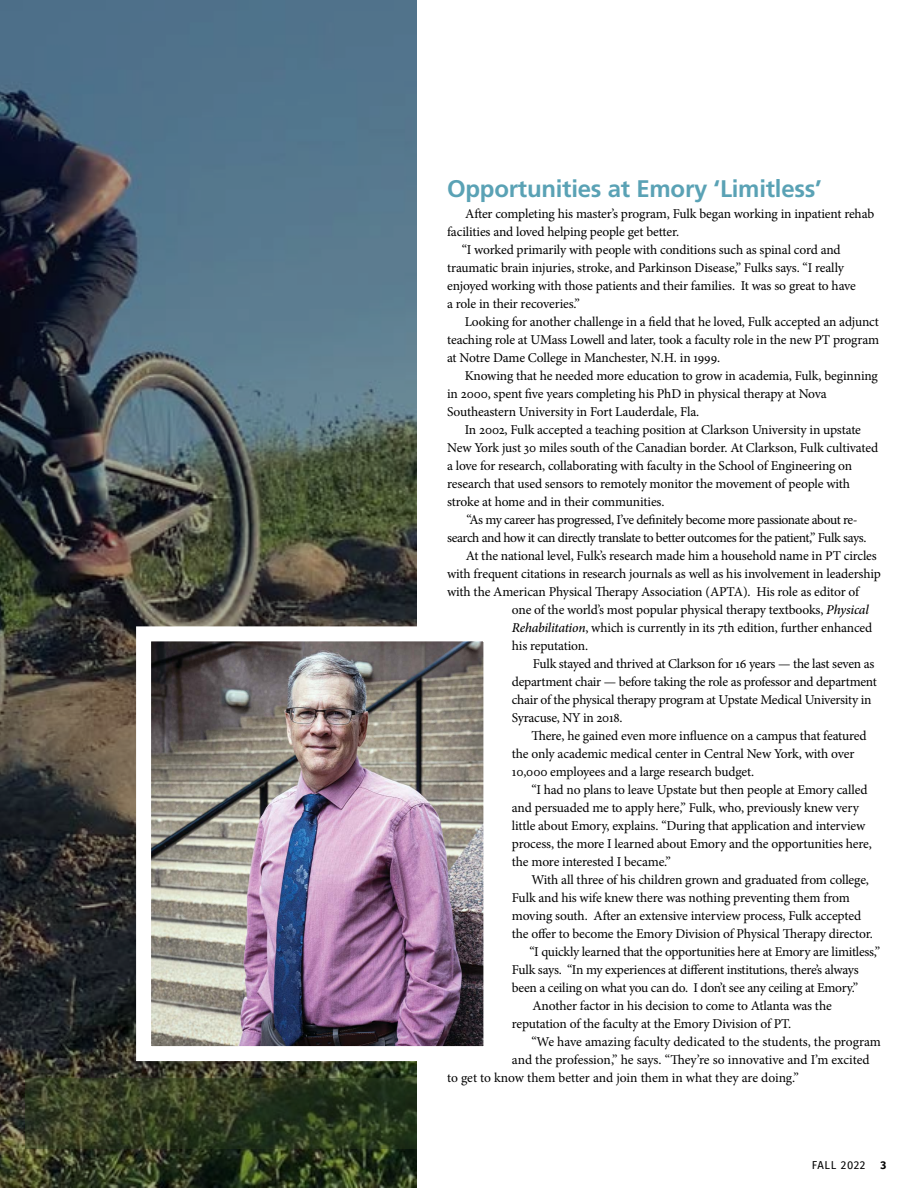
<style>
.page{position:relative;width:918px;height:1188px;background:#fff}
.page>*{position:absolute;margin:0;border:0;box-sizing:border-box;transform-origin:0 0}
.t1{font:700 24px "Frutiger LT Std";letter-spacing:-.01em;color:#5aa2b5}
.t2{font:13.5px "Minion Pro";letter-spacing:-.015em;color:#000}
.t3{font:13.5px "Minion Pro";letter-spacing:-.035em;color:#000}
.t4{font:11.25px "Fira Sans";letter-spacing:.05em;color:#000}
.t5{font:700 11.25px "Fira Sans";color:#000}
.s1{font-weight:500;font-style:italic}
</style>
<div class="page">
<img style="left:0;top:0;width:417px;height:1188px">
<svg style="left:25px;top:1078px;width:392px;height:71px;background:#2f3b20"></svg>
<img style="left:152px;top:642px;width:330px;height:403px">
<div style="left:136px;top:626px;width:362px;height:435px;border:15px solid #fff"></div>
<h1 class="t1" style="left:447px;top:175px;width:376px">Opportunities at Emory ‘Limitless’</h1>
<p class="t2" style="left:465px;top:205px;width:411px">After completing his master’s program, Fulk began working in inpatient rehab</p>
<p class="t2" style="left:447px;top:223px;width:234px">facilities and loved helping people get better.</p>
<p class="t2" style="left:462px;top:241px;width:380px">“I worked primarily with people with conditions such as spinal cord and</p>
<p class="t2" style="left:447px;top:259px;width:398px">traumatic brain injuries, stroke, and Parkinson Disease,” Fulks says. “I really</p>
<p class="t2" style="left:447px;top:277px;width:410px">enjoyed working with those patients and their families. It was so great to have</p>
<p class="t2" style="left:447px;top:295px;width:134px">a role in their recoveries.”</p>
<p class="t2" style="left:465px;top:313px;width:416px">Looking for another challenge in a field that he loved, Fulk accepted an adjunct</p>
<p class="t2" style="left:447px;top:331px;width:433px">teaching role at UMass Lowell and later, took a faculty role in the new PT program</p>
<p class="t2" style="left:447px;top:349px;width:275px">at Notre Dame College in Manchester, N.H. in 1999.</p>
<p class="t2" style="left:465px;top:367px;width:415px">Knowing that he needed more education to grow in academia, Fulk, beginning</p>
<p class="t2" style="left:447px;top:385px;width:381px">in 2000, spent five years completing his PhD in physical therapy at Nova</p>
<p class="t2" style="left:447px;top:403px;width:254px">Southeastern University in Fort Lauderdale, Fla.</p>
<p class="t2" style="left:465px;top:421px;width:398px">In 2002, Fulk accepted a teaching position at Clarkson University in upstate</p>
<p class="t2" style="left:447px;top:439px;width:433px">New York just 30 miles south of the Canadian border. At Clarkson, Fulk cultivated</p>
<p class="t2" style="left:447px;top:457px;width:407px">a love for research, collaborating with faculty in the School of Engineering on</p>
<p class="t2" style="left:447px;top:475px;width:404px">research that used sensors to remotely monitor the movement of people with</p>
<p class="t2" style="left:447px;top:493px;width:219px">stroke at home and in their communities.</p>
<p class="t3" style="left:467px;top:511px;width:393px">“As my career has progressed, I’ve definitely become more passionate about re-</p>
<p class="t3" style="left:447px;top:529px;width:421px">search and how it can directly translate to better outcomes for the patient,” Fulk says.</p>
<p class="t2" style="left:466px;top:547px;width:413px">At the national level, Fulk’s research made him a household name in PT circles</p>
<p class="t2" style="left:447px;top:565px;width:435px">with frequent citations in research journals as well as his involvement in leadership</p>
<p class="t2" style="left:447px;top:583px;width:413px">with the American Physical Therapy Association (APTA). His role as editor of</p>
<p class="t2" style="left:512px;top:601px;width:358px">one of the world’s most popular physical therapy textbooks, <span class="s1">Physical</span></p>
<p class="t2" style="left:512px;top:619px;width:362px"><span class="s1">Rehabilitation</span>, which is currently in its 7th edition, further enhanced</p>
<p class="t2" style="left:512px;top:637px;width:78px">his reputation.</p>
<p class="t2" style="left:533px;top:655px;width:343px">Fulk stayed and thrived at Clarkson for 16 years — the last seven as</p>
<p class="t2" style="left:512px;top:673px;width:366px">department chair — before taking the role as professor and department</p>
<p class="t2" style="left:512px;top:691px;width:361px">chair of the physical therapy program at Upstate Medical University in</p>
<p class="t2" style="left:512px;top:709px;width:112px">Syracuse, NY in 2018.</p>
<p class="t2" style="left:531px;top:727px;width:337px">There, he gained even more influence on a campus that featured</p>
<p class="t2" style="left:512px;top:745px;width:344px">the only academic medical center in Central New York, with over</p>
<p class="t2" style="left:512px;top:763px;width:244px">10,000 employees and a large research budget.</p>
<p class="t2" style="left:531px;top:781px;width:338px">“I had no plans to leave Upstate but then people at Emory called</p>
<p class="t2" style="left:512px;top:799px;width:348px">and persuaded me to apply here,” Fulk, who, previously knew very</p>
<p class="t2" style="left:512px;top:817px;width:355px">little about Emory, explains. “During that application and interview</p>
<p class="t2" style="left:512px;top:835px;width:361px">process, the more I learned about Emory and the opportunities here,</p>
<p class="t2" style="left:512px;top:853px;width:160px">the more interested I became.”</p>
<p class="t2" style="left:531px;top:871px;width:339px">With all three of his children grown and graduated from college,</p>
<p class="t2" style="left:512px;top:889px;width:339px">Fulk and his wife knew there was nothing preventing them from</p>
<p class="t2" style="left:512px;top:907px;width:351px">moving south. After an extensive interview process, Fulk accepted</p>
<p class="t2" style="left:512px;top:925px;width:362px">the offer to become the Emory Division of Physical Therapy director.</p>
<p class="t2" style="left:529px;top:943px;width:352px">“I quickly learned that the opportunities here at Emory are limitless,”</p>
<p class="t2" style="left:512px;top:961px;width:348px">Fulk says. “In my experiences at different institutions, there’s always</p>
<p class="t2" style="left:512px;top:979px;width:348px">been a ceiling on what you can do. I don’t see any ceiling at Emory.”</p>
<p class="t2" style="left:532px;top:997px;width:301px">Another factor in his decision to come to Atlanta was the</p>
<p class="t2" style="left:512px;top:1015px;width:281px">reputation of the faculty at the Emory Division of PT.</p>
<p class="t2" style="left:531px;top:1033px;width:351px">“We have amazing faculty dedicated to the students, the program</p>
<p class="t2" style="left:512px;top:1051px;width:359px">and the profession,” he says. “They’re so innovative and I’m excited</p>
<p class="t2" style="left:447px;top:1069px;width:353px">to get to know them better and join them in what they are doing.”</p>
<p class="t4" style="left:812px;top:1156px;width:55px">FALL 2022</p>
<p class="t5" style="left:880px;top:1155px;width:7px">3</p>
</div>
